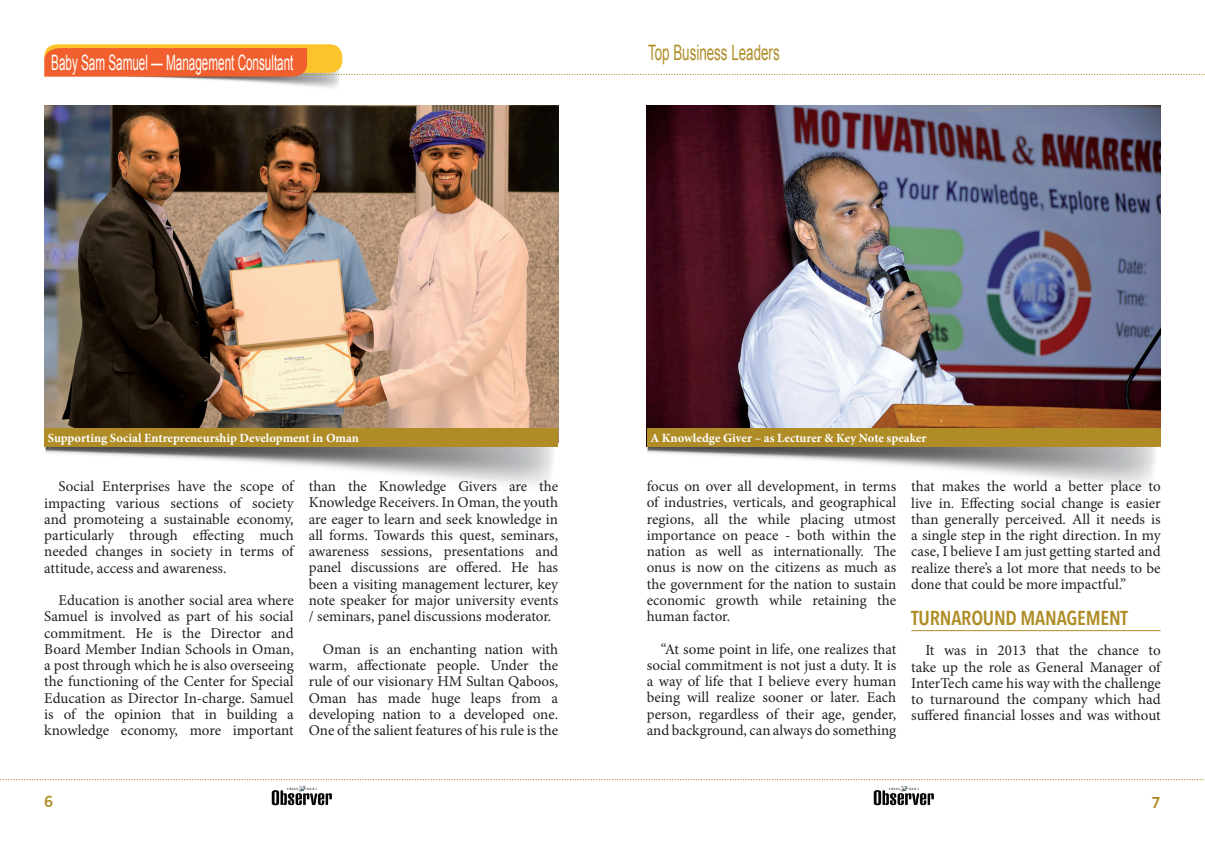
<style>
.page{position:relative;width:1205px;height:851px;background:#fff}
.page>*{position:absolute;margin:0;border:0;box-sizing:border-box;transform-origin:0 0}
.t1{font:21.25px "Arial";color:#fff;scale:.55 1}
.t2{font:21.25px "Arial";color:#af8c26;scale:.63 1}
.t3{font:600 condensed 20px "Avenir Next LT Pro";letter-spacing:-.01em;color:#af8c26}
.t4{font:15px/16.2px "Minion Pro";color:#231f20;text-align:justify}
.t5{font:700 15px "News Gothic BT";color:#af8c26}
.t6{font:700 12.5px "Minion Pro";color:#fff}
</style>
<div class="page">
<img style="left:271px;top:786px;width:61px;height:20px">
<img style="left:873px;top:786px;width:61px;height:20px">
<svg style="left:0;top:779px;width:1205px;height:1px"></svg>
<div style="left:44px;top:44px;width:298px;height:29px;background:#fcc42b;border-radius:12px"></div>
<svg style="left:44px;top:48px;width:1161px;height:29px"></svg>
<img style="left:44px;top:446px;width:514px;height:40px">
<img style="left:647px;top:446px;width:513px;height:40px">
<img style="left:44px;top:105px;width:514px;height:323px">
<img style="left:647px;top:105px;width:513px;height:323px">
<div style="left:44px;top:428px;width:514px;height:18px;background:#af8c26"></div>
<div style="left:647px;top:428px;width:513px;height:18px;background:#af8c26"></div>
<hr style="left:911px;top:630px;width:249px;height:1px;background:#af8c26">
<h1 class="t1" style="left:51px;top:47px;width:442px">Baby Sam Samuel — Management Consultant</h1>
<h1 class="t2" style="left:648px;top:38px;width:211px">Top Business Leaders</h1>
<p class="t6" style="left:48px;top:429px;width:313px">Supporting Social Entrepreneurship Development in Oman</p>
<p class="t6" style="left:650px;top:429px;width:278px">A Knowledge Giver – as Lecturer &amp; Key Note speaker</p>
<p class="t4" style="left:44px;top:478px;width:251px;text-indent:14px">Social Enterprises have the scope of impacting various sections of society and promoteing a sustainable economy, particularly through effecting much needed changes in society in terms of attitude, access and awareness.</p>
<p class="t4" style="left:44px;top:592px;width:251px;text-indent:14px">Education is another social area where Samuel is involved as part of his social commitment. He is the Director and Board Member Indian Schools in Oman, a post through which he is also overseeing the functioning of the Center for Special Education as Director In-charge. Samuel is of the opinion that in building a knowledge economy, more important</p>
<p class="t4" style="left:647px;top:478px;width:251px">focus on over all development, in terms of industries, verticals, and geographical regions, all the while placing utmost importance on peace - both within the nation as well as internationally. The onus is now on the citizens as much as the government for the nation to sustain economic growth while retaining the human factor.</p>
<p class="t4" style="left:647px;top:640px;width:251px;text-indent:14px">“At some point in life, one realizes that social commitment is not just a duty. It is a way of life that I believe every human being will realize sooner or later. Each person, regardless of their age, gender, and background, can always do something</p>
<p class="t4" style="left:309px;top:478px;width:251px">than the Knowledge Givers are the Knowledge Receivers. In Oman, the youth are eager to learn and seek knowledge in all forms. Towards this quest, seminars, awareness sessions, presentations and panel discussions are offered. He has been a visiting management lecturer, key note speaker for major university events / seminars, panel discussions moderator.</p>
<p class="t4" style="left:309px;top:640px;width:251px;text-indent:14px">Oman is an enchanting nation with warm, affectionate people. Under the rule of our visionary HM Sultan Qaboos, Oman has made huge leaps from a developing nation to a developed one.<br>One of the salient features of his rule is the</p>
<p class="t4" style="left:911px;top:478px;width:251px">that makes the world a better place to live in. Effecting social change is easier than generally perceived. All it needs is a single step in the right direction. In my case, I believe I am just getting started and realize there’s a lot more that needs to be done that could be more impactful.”</p>
<h2 class="t3" style="left:911px;top:605px;width:218px">TURNAROUND MANAGEMENT</h2>
<p class="t4" style="left:911px;top:642px;width:251px;text-indent:14px">It was in 2013 that the chance to take up the role as General Manager of InterTech came his way with the challenge to turnaround the company which had suffered financial losses and was without</p>
<p class="t5" style="left:44px;top:792px;width:11px">6</p>
<p class="t5" style="left:1151px;top:793px;width:11px">7</p>
</div>
